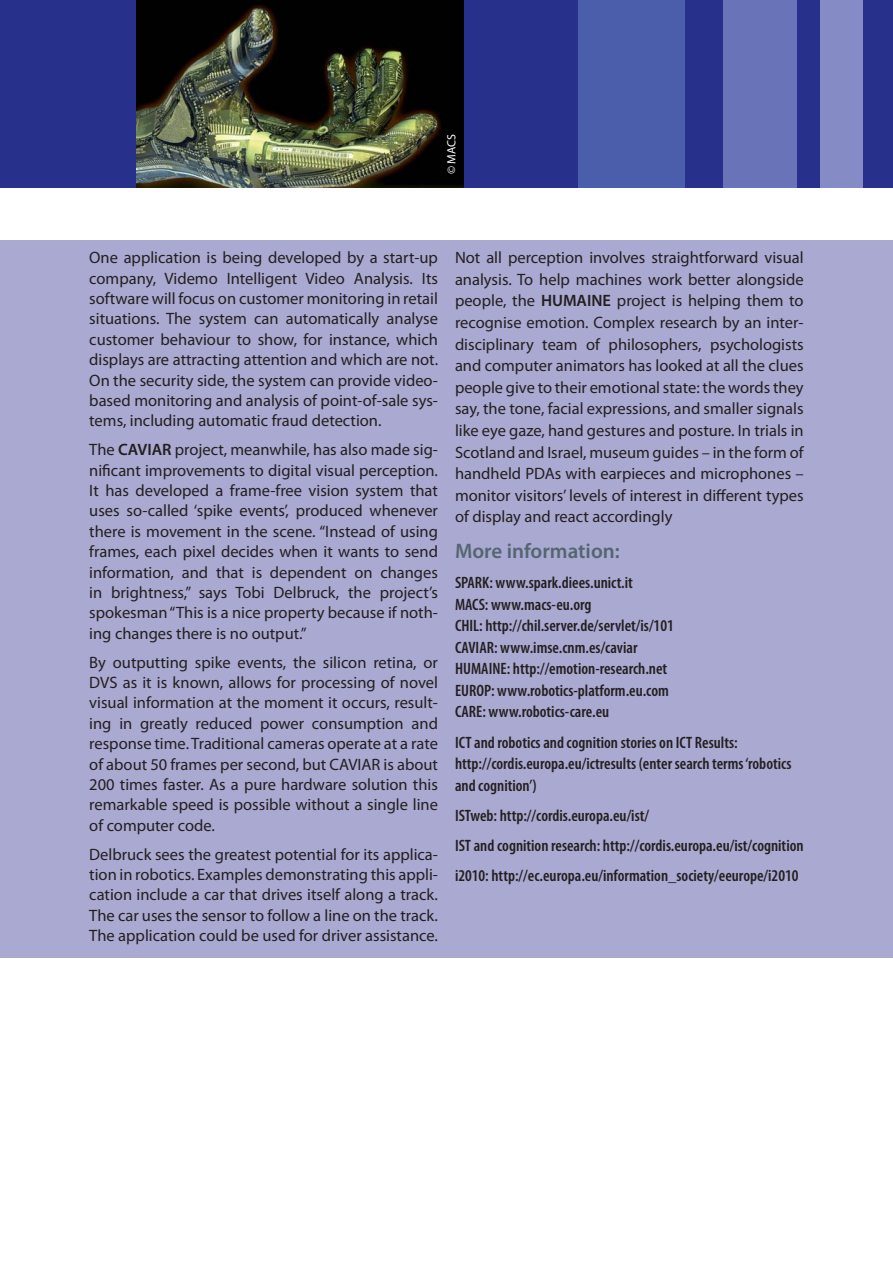
<style>
.page{position:relative;width:893px;height:1263px;background:#fff}
.page>*{position:absolute;margin:0;border:0;box-sizing:border-box;transform-origin:0 0}
.t1{font:600 21px "Myriad Pro";color:#54666f}
.t2{font:16.5px/20.4px "Myriad Pro";color:#231f20;text-align:justify}
.t3{font:600 condensed 16.5px/21.6px "Myriad Pro";color:#231f20}
.t4{font:12px "Myriad Pro";color:#fff}
.s1{font-weight:600}
</style>
<div class="page">
<div style="left:0;top:0;width:893px;height:187px;background:#27318b"></div>
<img style="left:136px;top:0;width:327px;height:187px">
<div style="left:821px;top:0;width:42px;height:187px;background:#858bc4"></div>
<div style="left:723px;top:0;width:74px;height:187px;background:#6973b7"></div>
<div style="left:578px;top:0;width:107px;height:187px;background:#4b5eab"></div>
<div style="left:0;top:240px;width:893px;height:718px;background:#aaa9d1"></div>
<p class="t4" style="left:447px;top:174px;width:42px;rotate:-90deg">© MACS</p>
<p class="t2" style="left:89px;top:249px;width:350px">One application is being developed by a start-up company, Videmo Intelligent Video Analysis. Its software will focus on customer monitoring in retail situations. The system can automatically analyse customer behaviour to show, for instance, which displays are attracting attention and which are not.<br>On the security side, the system can provide video&shy;based monitoring and analysis of point-of-sale sys&shy;tems, including automatic fraud detection.</p>
<p class="t2" style="left:89px;top:441px;width:350px">The <span class="s1">CAVIAR</span> project, meanwhile, has also made sig&shy;nificant improvements to digital visual perception.<br>It has developed a frame-free vision system that uses so-called ‘spike events’, produced whenever there is movement in the scene. “Instead of using frames, each pixel decides when it wants to send information, and that is dependent on changes in brightness,” says Tobi Delbruck, the project’s spokesman “This is a nice property because if noth&shy;ing changes there is no output.”</p>
<p class="t2" style="left:89px;top:653px;width:350px">By outputting spike events, the silicon retina, or DVS as it is known, allows for processing of novel visual information at the moment it occurs, result&shy;ing in greatly reduced power consumption and response time. Traditional cameras operate at a rate of about 50 frames per second, but CAVIAR is about 200 times faster. As a pure hardware solution this remarkable speed is possible without a single line of computer code.</p>
<p class="t2" style="left:89px;top:845px;width:350px">Delbruck sees the greatest potential for its applica&shy;tion in robotics. Examples demonstrating this appli&shy;cation include a car that drives itself along a track.<br>The car uses the sensor to follow a line on the track.<br>The application could be used for driver assistance.</p>
<p class="t2" style="left:455px;top:248px;width:350px;line-height:21.6px">Not all perception involves straightforward visual analysis. To help machines work better alongside people, the <span class="s1">HUMAINE</span> project is helping them to recognise emotion. Complex research by an inter&shy;disciplinary team of philosophers, psychologists and computer animators has looked at all the clues people give to their emotional state: the words they say, the tone, facial expressions, and smaller signals like eye gaze, hand gestures and posture. In trials in Scotland and Israel, museum guides – in the form of handheld PDAs with earpieces and microphones – monitor visitors’ levels of interest in different types of display and react accordingly</p>
<p class="t1" style="left:455px;top:543px;width:166px">More information:</p>
<p class="t3" style="left:455px;top:573px;width:220px">SPARK: www.spark.diees.unict.it<br>MACS: www.macs-eu.org<br>CHIL: http://chil.server.de/servlet/is/101<br>CAVIAR: www.imse.cnm.es/caviar HUMAINE: http://emotion-research.net EUROP: www.robotics-platform.eu.com CARE: www.robotics-care.eu</p>
<p class="t3" style="left:455px;top:732px;width:338px">ICT and robotics and cognition stories on ICT Results: http://cordis.europa.eu/ictresults (enter search terms ‘robotics and cognition’)</p>
<p class="t3" style="left:455px;top:801px;width:350px;line-height:30.2px">ISTweb: http://cordis.europa.eu/ist/<br>IST and cognition research: http://cordis.europa.eu/ist/cognition i2010: http://ec.europa.eu/information_society/eeurope/i2010</p>
</div>
